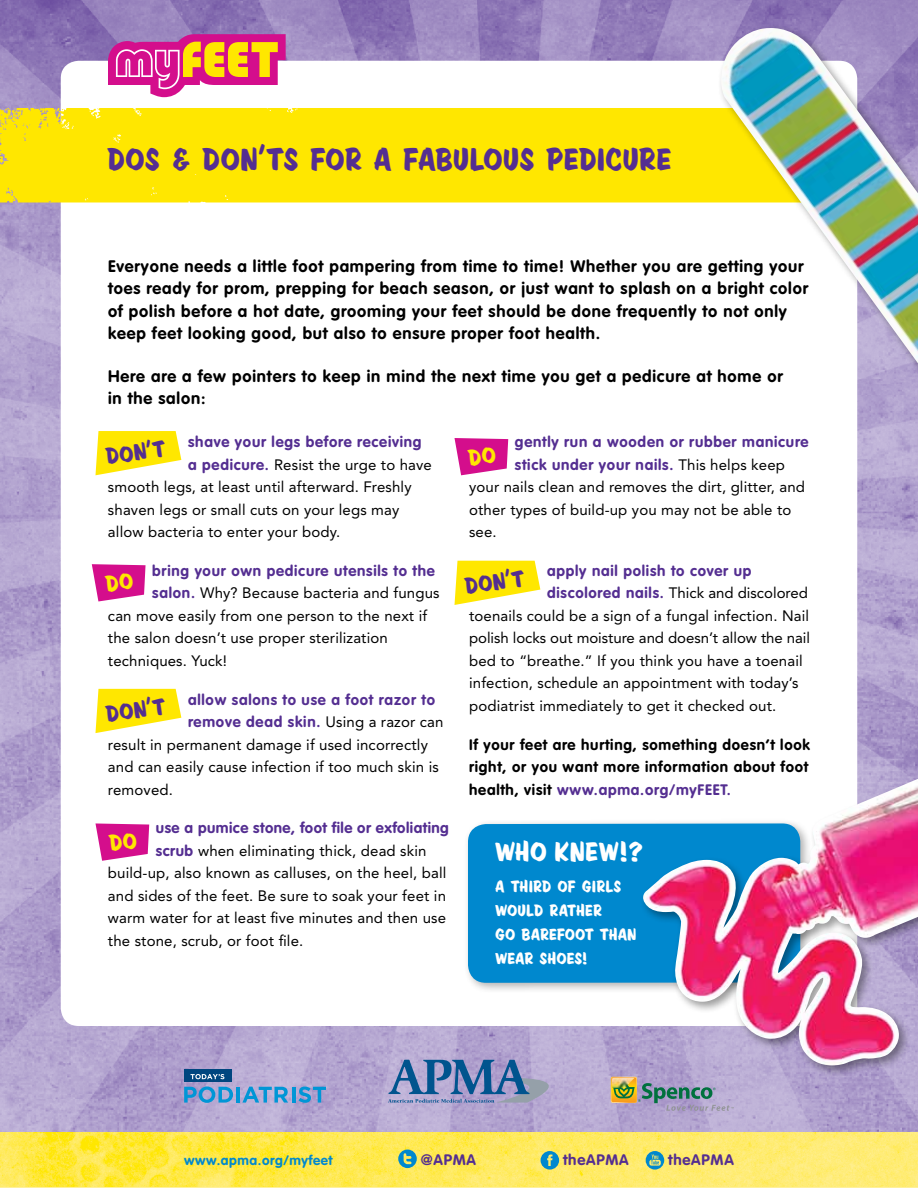
<style>
.page{position:relative;width:918px;height:1188px;background:#fff}
.page>*{position:absolute;margin:0;border:0;box-sizing:border-box;transform-origin:0 0}
.t1{font:34.5px "Sign Painter House Showcard";letter-spacing:.04em;color:#542e91}
.t2{font:30px "Sign Painter House Showcard";letter-spacing:.04em;color:#fff}
.t3{font:25.35px "Sign Painter House Showcard";color:#542e91}
.t4{font:18px/24px "Sign Painter House Showcard";letter-spacing:.04em;color:#fff}
.t5{font:700 16.5px/22.5px "VAG Rounded";letter-spacing:.05em;color:#000}
.t6{font:15px/22.5px "Avenir LT Std";letter-spacing:.01em;color:#000}
.t7{font:700 15px/22.5px "VAG Rounded";letter-spacing:.05em;color:#542e91}
.t8{font:700 15px/22.5px "VAG Rounded";letter-spacing:.05em;color:#000;text-align:justify}
.t9{font:700 15px "VAG Rounded";letter-spacing:.03em;color:#542e91}
.t10{font:700 13.5px "VAG Rounded";letter-spacing:.04em;color:#0088ce}
.s1{font-family:"VAG Rounded";font-weight:700;color:#542e91}
.s2{font-family:"Avenir LT Std";font-weight:400;color:#000}
.s3{color:#542e91}
</style>
<div class="page">
<img style="left:0;top:0;width:918px;height:1134px">
<svg style="left:0;top:1134px;width:918px;height:54px;background:#ffed7b"></svg>
<img style="left:0;top:1132px;width:917px;height:54px">
<div style="left:61px;top:61px;width:796px;height:965px;background:#fff;border-radius:18px"></div>
<svg style="left:398px;top:1150px;width:19px;height:18px"></svg>
<svg style="left:541px;top:1151px;width:18px;height:19px"></svg>
<svg style="left:646px;top:1151px;width:18px;height:19px"></svg>
<div style="left:0;top:107px;width:717px;height:95px;background:#ffe700"></div>
<svg style="left:95px;top:431px;width:86px;height:44px"></svg>
<svg style="left:95px;top:689px;width:86px;height:44px"></svg>
<svg style="left:455px;top:561px;width:85px;height:44px"></svg>
<div style="left:463px;top:818px;width:349px;height:177px;background:#000;opacity:.3"></div>
<div style="left:468px;top:823px;width:172px;height:160px;background:#0088ce"></div>
<div style="left:640px;top:770px;width:278px;height:308px;background:#000;opacity:.4"></div>
<img style="left:643px;top:779px;width:275px;height:286px">
<div style="left:717px;top:24px;width:201px;height:368px;background:#000;opacity:.4"></div>
<img style="left:721px;top:28px;width:197px;height:335px">
<svg style="left:108px;top:34px;width:178px;height:63px"></svg>
<svg style="left:388px;top:1060px;width:161px;height:43px;background:#7c8db9"></svg>
<svg style="left:184px;top:1086px;width:49px;height:17px"></svg>
<hr style="left:236px;top:1087px;width:4px;height:16px;background:#0096d6">
<svg style="left:242px;top:1087px;width:46px;height:16px"></svg>
<hr style="left:292px;top:1087px;width:3px;height:16px;background:#0096d6">
<svg style="left:298px;top:1087px;width:28px;height:16px"></svg>
<div style="left:184px;top:1070px;width:48px;height:12px;background:#00467f"></div>
<svg style="left:191px;top:1074px;width:33px;height:5px"></svg>
<svg style="left:611px;top:1077px;width:123px;height:34px;background:#9a9ca7"></svg>
<img style="left:612px;top:1078px;width:23px;height:10px">
<svg style="left:92px;top:564px;width:54px;height:37px;background:#db369f"></svg>
<svg style="left:95px;top:823px;width:54px;height:38px"></svg>
<svg style="left:454px;top:438px;width:54px;height:37px;background:#db369f"></svg>
<h1 class="t1" style="left:108px;top:139px;width:565px">DOS &amp; DON’TS FOR A FABULOUS PEDICURE</h1>
<p class="t5" style="left:108px;top:255px;width:702px">Everyone needs a little foot pampering from time to time! Whether you are getting your toes ready for prom, prepping for beach season, or just want to splash on a bright color of polish before a hot date, grooming your feet should be done frequently to not only keep feet looking good, but also to ensure proper foot health.</p>
<p class="t5" style="left:108px;top:365px;width:676px">Here are a few pointers to keep in mind the next time you get a pedicure at home or in the salon:</p>
<p class="t7" style="left:188px;top:431px;width:235px">shave your legs before receiving</p>
<p class="t6" style="left:108px;top:453px;width:325px;text-indent:80px"><span class="s1">a pedicure.</span> Resist the urge to have smooth legs, at least until afterward. Freshly shaven legs or small cuts on your legs may allow bacteria to enter your body.</p>
<p class="t7" style="left:152px;top:560px;width:284px">bring your own pedicure utensils to the</p>
<p class="t6" style="left:108px;top:582px;width:333px;text-indent:44px"><span class="s1">salon.</span> Why? Because bacteria and fungus can move easily from one person to the next if the salon doesn’t use proper sterilization techniques. Yuck!</p>
<p class="t7" style="left:188px;top:689px;width:257px">allow salons to use a foot razor to remove dead skin. <span class="s2">Using a razor can</span></p>
<p class="t6" style="left:108px;top:733px;width:332px">result in permanent damage if used incorrectly and can easily cause infection if too much skin is removed.</p>
<p class="t9" style="left:156px;top:819px;width:294px">use a pumice stone, foot file or exfoliating</p>
<p class="t6" style="left:108px;top:839px;width:340px;text-indent:48px"><span class="s1">scrub</span> when eliminating thick, dead skin build-up, also known as calluses, on the heel, ball and sides of the feet. Be sure to soak your feet in warm water for at least five minutes and then use the stone, scrub, or foot file.</p>
<p class="t7" style="left:515px;top:431px;width:295px">gently run a wooden or rubber manicure stick under your nails. <span class="s2">This helps keep</span></p>
<p class="t6" style="left:469px;top:476px;width:337px">your nails clean and removes the dirt, glitter, and other types of build-up you may not be able to see.</p>
<p class="t7" style="left:547px;top:560px;width:206px">apply nail polish to cover up</p>
<p class="t6" style="left:469px;top:582px;width:342px;text-indent:78px"><span class="s1">discolored nails.</span> Thick and discolored toenails could be a sign of a fungal infection. Nail polish locks out moisture and doesn’t allow the nail bed to “breathe.” If you think you have a toenail infection, schedule an appointment with today’s podiatrist immediately to get it checked out.</p>
<p class="t8" style="left:469px;top:734px;width:342px">If your feet are hurting, something doesn’t look right, or you want more information about foot health, visit <span class="s3">www.apma.org/myFEET.</span></p>
<h3 class="t3" style="left:105px;top:442px;width:61px;rotate:-8deg">DON’T</h3>
<h3 class="t3" style="left:464px;top:572px;width:61px;rotate:-8deg">DON’T</h3>
<h3 class="t3" style="left:105px;top:700px;width:61px;rotate:-8deg">DON’T</h3>
<h2 class="t2" style="left:496px;top:835px;width:149px">WHO KNEW!?</h2>
<p class="t4" style="left:496px;top:873px;width:142px">A THIRD OF GIRLS<br>WOULD RATHER<br>GO BAREFOOT THAN<br>WEAR SHOES!</p>
<p class="t10" style="left:184px;top:1152px;width:150px">www.apma.org/myfeet</p>
<p class="t7" style="left:421px;top:1149px;width:57px">@APMA</p>
<p class="t7" style="left:563px;top:1149px;width:67px">theAPMA</p>
<p class="t7" style="left:668px;top:1149px;width:67px">theAPMA</p>
</div>
